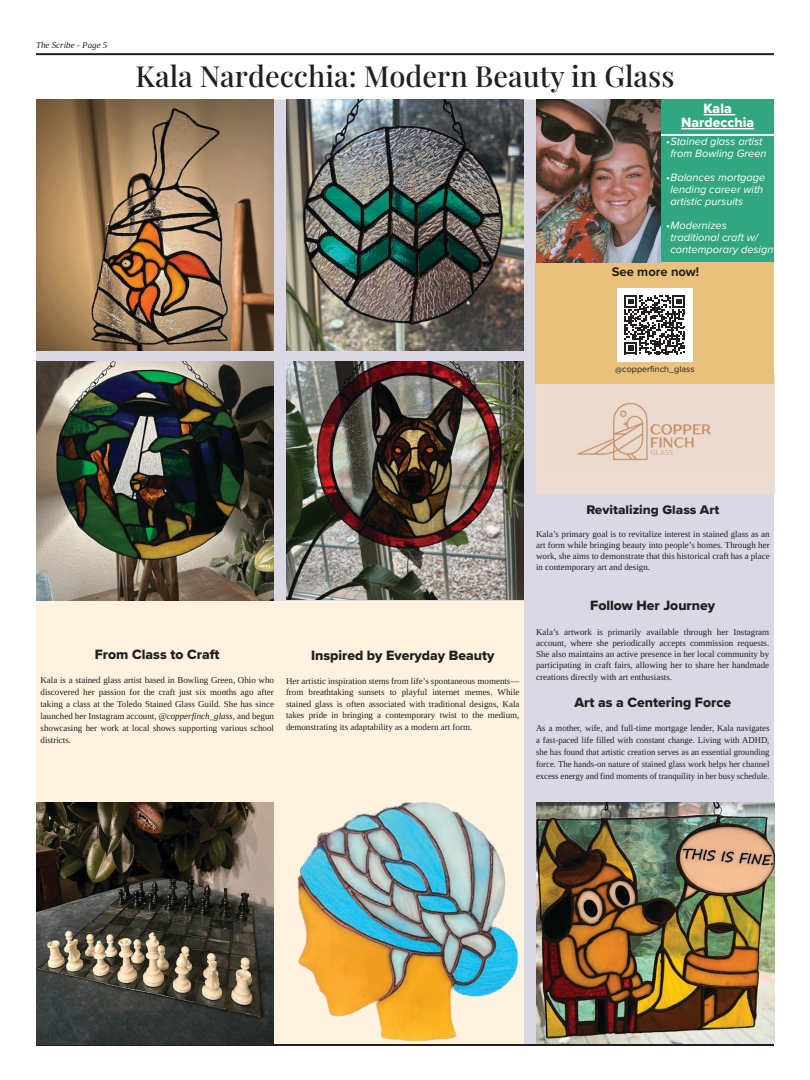
<style>
.page{position:relative;width:810px;height:1080px;background:#fff}
.page>*{position:absolute;margin:0;border:0;box-sizing:border-box;transform-origin:0 0}
.t1{font:29px "Playfair Display";color:#231f20}
.t2{font:14px "Proxima Nova Extrabld";color:#231f20}
.t3{font:14px/14px "Proxima Nova Extrabld";color:#fff;text-align:center}
.t4{font:700 13px "Proxima Nova";color:#231f20}
.t5{font:12.9px "Proxima Nova Extrabld";color:#231f20;scale:1.05 1}
.t6{font:italic 11px/12px "Proxima Nova";color:#fff;text-align:center}
.t7{font:9px/12px "Libra Serif Modern";color:#231f20}
.t8{font:9px "Proxima Nova";color:#231f20}
.t9{font:italic 9px "Libra Serif Modern";color:#231f20}
.s1{font-style:italic}
</style>
<div class="page">
<div style="left:36px;top:100px;width:738px;height:944px;background:#fff3e0"></div>
<hr style="left:36px;top:53px;width:738px;height:2px;background:#231f20">
<div style="left:524px;top:487px;width:250px;height:557px;background:#dbd8e6"></div>
<hr style="left:36px;top:1044px;width:738px;height:2px;background:#231f20">
<div style="left:36px;top:100px;width:500px;height:500px;background:#dbd8e6"></div>
<img style="left:536px;top:802px;width:238px;height:242px">
<img style="left:36px;top:802px;width:238px;height:243px">
<img style="left:286px;top:100px;width:238px;height:250px">
<img style="left:286px;top:362px;width:238px;height:238px">
<img style="left:36px;top:362px;width:238px;height:238px">
<img style="left:36px;top:100px;width:238px;height:250px">
<div style="left:536px;top:376px;width:238px;height:118px;background:#ecdccf"></div>
<img style="left:577px;top:403px;width:134px;height:58px">
<img style="left:297px;top:802px;width:222px;height:239px">
<div style="left:536px;top:262px;width:238px;height:122px;background:#eac17b"></div>
<div style="left:536px;top:100px;width:238px;height:162px;background:#31a681"></div>
<hr style="left:704px;top:114px;width:31px;height:1px;background:#fff">
<hr style="left:681px;top:128px;width:73px;height:1px;background:#fff">
<hr style="left:660px;top:134px;width:121px;height:2px;background:#fff">
<div style="left:617px;top:288px;width:76px;height:74px;background:#fff"></div>
<svg style="left:625px;top:295px;width:60px;height:59px"></svg>
<img style="left:536px;top:100px;width:124px;height:162px">
<p class="t9" style="left:36px;top:39px;width:73px">The Scribe - Page 5</p>
<p class="t1" style="left:136px;top:53px;width:540px">Kala Nardecchia: Modern Beauty in Glass</p>
<p class="t3" style="left:681px;top:101px;width:75px">Kala<br>Nardecchia</p>
<p class="t6" style="left:666px;top:135px;width:102px">•Stained glass artist from Bowling Green</p>
<p class="t6" style="left:666px;top:171px;width:101px">•Balances mortgage</p>
<p class="t6" style="left:670px;top:183px;width:94px">lending career with</p>
<p class="t6" style="left:670px;top:195px;width:74px">artistic pursuits</p>
<p class="t6" style="left:666px;top:219px;width:62px">•Modernizes</p>
<p class="t6" style="left:670px;top:231px;width:89px">traditional craft w/</p>
<p class="t6" style="left:670px;top:243px;width:104px">contemporary design</p>
<p class="t4" style="left:612px;top:262px;width:89px">See more now!</p>
<p class="t8" style="left:615px;top:362px;width:81px">@copperfinch_glass</p>
<p class="t5" style="left:586px;top:500px;width:128px">Revitalizing Glass Art</p>
<p class="t7" style="left:536px;top:528px;width:235px">Kala’s primary goal is to revitalize interest in stained glass as an</p>
<p class="t7" style="left:536px;top:539px;width:235px">art form while bringing beauty into people’s homes. Through her</p>
<p class="t7" style="left:536px;top:550px;width:235px">work, she aims to demonstrate that this historical craft has a place</p>
<p class="t7" style="left:536px;top:561px;width:116px">in contemporary art and design.</p>
<p class="t2" style="left:95px;top:644px;width:126px">From Class to Craft</p>
<p class="t7" style="left:40px;top:674px;width:235px">Kala is a stained glass artist based in Bowling Green, Ohio who</p>
<p class="t7" style="left:40px;top:686px;width:235px">discovered her passion for the craft just six months ago after</p>
<p class="t7" style="left:40px;top:698px;width:235px">taking a class at the Toledo Stained Glass Guild. She has since launched her Instagram account, <span class="s1">@copperfinch_glass</span>, and begun</p>
<p class="t7" style="left:40px;top:722px;width:235px">showcasing her work at local shows supporting various school districts.</p>
<p class="t2" style="left:311px;top:645px;width:185px">Inspired by Everyday Beauty</p>
<p class="t7" style="left:286px;top:675px;width:235px;line-height:11.6px;text-align:justify">Her artistic inspiration stems from life’s spontaneous moments— from breathtaking sunsets to playful internet memes. While stained glass is often associated with traditional designs, Kala takes pride in bringing a contemporary twist to the medium, demonstrating its adaptability as a modern art form.</p>
<p class="t2" style="left:590px;top:595px;width:127px">Follow Her Journey</p>
<p class="t7" style="left:536px;top:626px;width:235px;line-height:11.1px;text-align:justify">Kala’s artwork is primarily available through her Instagram account, where she periodically accepts commission requests.<br>She also maintains an active presence in her local community by participating in craft fairs, allowing her to share her handmade creations directly with art enthusiasts.</p>
<p class="t2" style="left:574px;top:692px;width:158px">Art as a Centering Force</p>
<p class="t7" style="left:536px;top:722px;width:235px;text-align:justify">As a mother, wife, and full-time mortgage lender, Kala navigates a fast-paced life filled with constant change. Living with ADHD, she has found that artistic creation serves as an essential grounding</p>
<p class="t7" style="left:536px;top:758px;width:235px">force. The hands-on nature of stained glass work helps her channel excess energy and find moments of tranquility in her busy schedule.</p>
</div>
